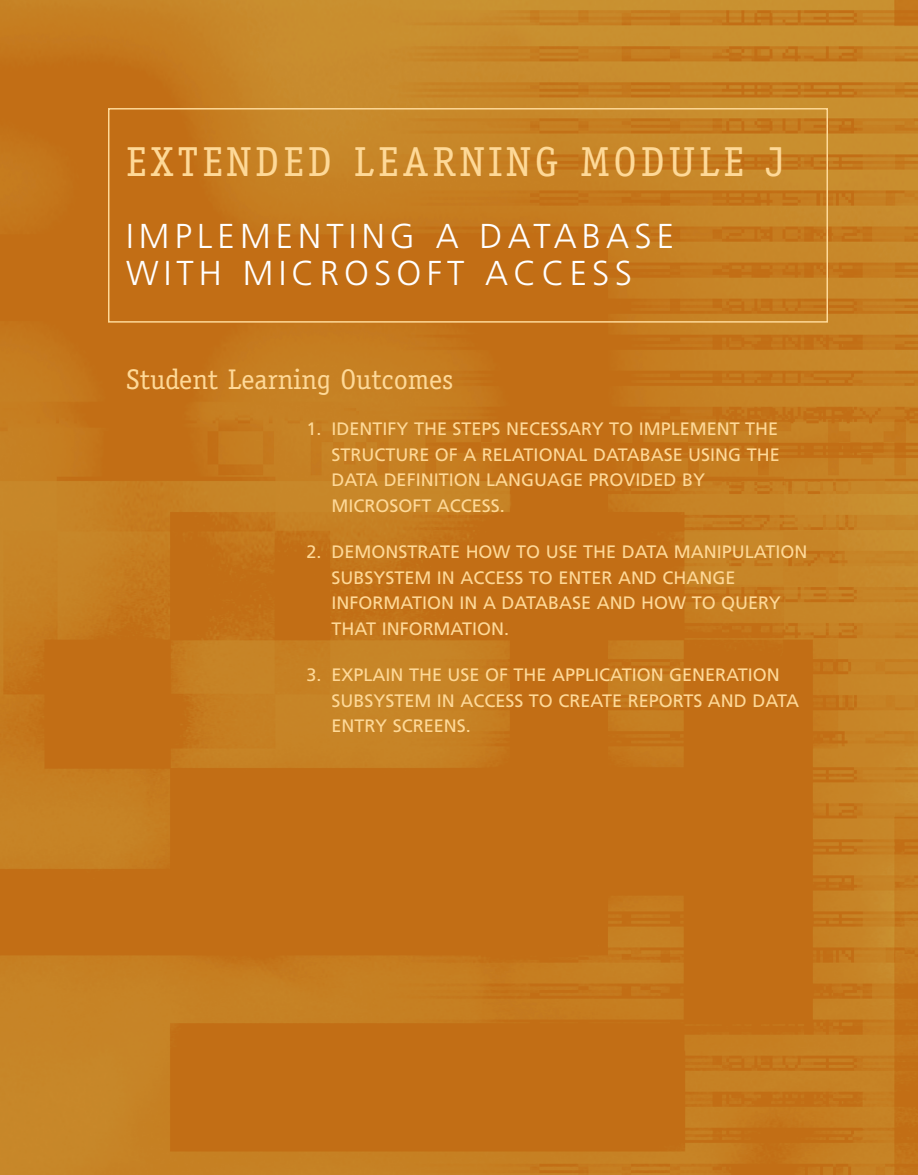
<style>
.page{position:relative;width:918px;height:1175px;background:#fff}
.page>*{position:absolute;margin:0;border:0;box-sizing:border-box;transform-origin:0 0}
.t1{font:42px "Officina Serif";letter-spacing:.1em;color:#fed998}
.t2{font:300 34.5px/37.5px "Frutiger";letter-spacing:.15em;color:#fff}
.t3{font:28.5px "Officina Serif";color:#fed998}
.t4{font:18px/25.5px "Frutiger";color:#fed998}
</style>
<div class="page">
<img style="left:0;top:0;width:918px;height:1174px">
<div style="left:108px;top:108px;width:720px;height:214px;border:2px solid #fed998"></div>
<h1 class="t1" style="left:126px;top:145px;width:660px">EXTENDED LEARNING MODULE J</h1>
<h2 class="t2" style="left:126px;top:220px;width:550px">IMPLEMENTING A DATABASE<br>WITH MICROSOFT ACCESS</h2>
<h3 class="t3" style="left:126px;top:368px;width:329px">Student Learning Outcomes</h3>
<p class="t4" style="left:331px;top:417px;width:450px;text-indent:-25px">1. IDENTIFY THE STEPS NECESSARY TO IMPLEMENT THE STRUCTURE OF A RELATIONAL DATABASE USING THE DATA DEFINITION LANGUAGE PROVIDED BY MICROSOFT ACCESS.</p>
<p class="t4" style="left:331px;top:540px;width:478px;text-indent:-25px">2. DEMONSTRATE HOW TO USE THE DATA MANIPULATION SUBSYSTEM IN ACCESS TO ENTER AND CHANGE INFORMATION IN A DATABASE AND HOW TO QUERY THAT INFORMATION.</p>
<p class="t4" style="left:331px;top:663px;width:469px;text-indent:-25px">3. EXPLAIN THE USE OF THE APPLICATION GENERATION<br>SUBSYSTEM IN ACCESS TO CREATE REPORTS AND DATA<br>ENTRY SCREENS.</p>
</div>
